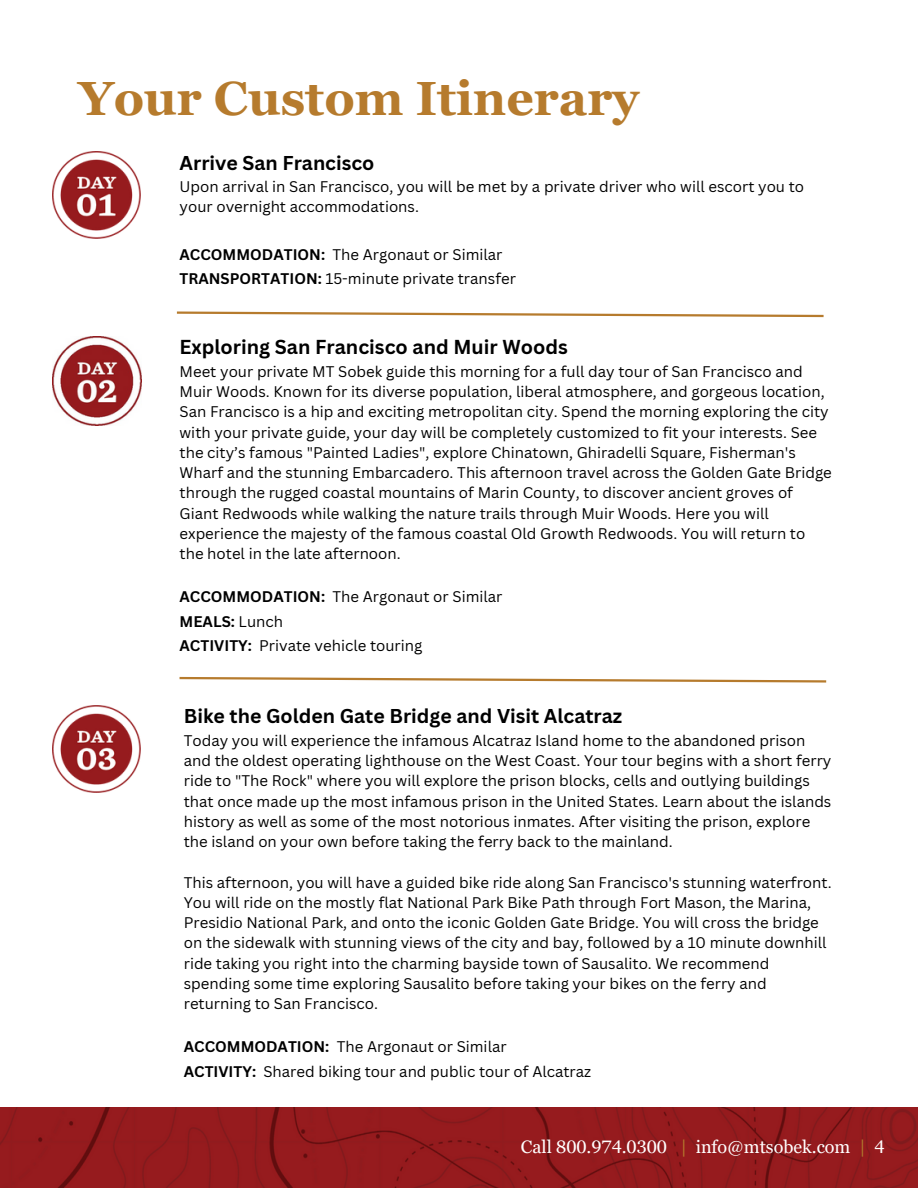
<style>
.page{position:relative;width:918px;height:1188px;background:#fff}
.page>*{position:absolute;margin:0;border:0;box-sizing:border-box;transform-origin:0 0}
.t1{font:700 48px "Georgia Pro";color:#b67b2d}
.t2{font:700 19.65px "Canva Sans";color:#000}
.t3{font:700 19.5px "Canva Sans";color:#000}
.t4{font:18px "Georgia Pro";color:#fff}
.t5{font:15px/20.2px "Canva Sans";color:#000}
.t6{font:700 15px "Canva Sans";color:#000}
.s1{font-weight:700}
.s2{font-weight:400}
.s3{color:#b67b2d}
</style>
<div class="page">
<img style="left:0;top:1107px;width:918px;height:81px">
<img style="left:52px;top:151px;width:88px;height:88px">
<svg style="left:176px;top:311px;width:648px;height:7px"></svg>
<img style="left:52px;top:336px;width:89px;height:89px">
<svg style="left:179px;top:676px;width:648px;height:7px"></svg>
<img style="left:52px;top:705px;width:88px;height:88px">
<p class="t1" style="left:79px;top:71px;width:562px">Your Custom Itinerary</p>
<p class="t3" style="left:180px;top:149px;width:196px">Arrive San Francisco</p>
<p class="t5" style="left:180px;top:176px;width:626px">Upon arrival in San Francisco, you will be met by a private driver who will escort you to your overnight accommodations.</p>
<p class="t5" style="left:180px;top:244px;width:324px"><span class="s1">ACCOMMODATION:</span> The Argonaut or Similar</p>
<p class="t5" style="left:180px;top:268px;width:338px"><span class="s1">TRANSPORTATION:</span> 15-minute private transfer</p>
<p class="t2" style="left:180px;top:334px;width:390px">Exploring San Francisco and Muir Woods</p>
<p class="t5" style="left:180px;top:361px;width:654px">Meet your private MT Sobek guide this morning for a full day tour of San Francisco and Muir Woods. Known for its diverse population, liberal atmosphere, and gorgeous location, San Francisco is a hip and exciting metropolitan city. Spend the morning exploring the city with your private guide, your day will be completely customized to fit your interests. See the city’s famous "Painted Ladies", explore Chinatown, Ghiradelli Square, Fisherman's Wharf and the stunning Embarcadero. This afternoon travel across the Golden Gate Bridge through the rugged coastal mountains of Marin County, to discover ancient groves of Giant Redwoods while walking the nature trails through Muir Woods. Here you will experience the majesty of the famous coastal Old Growth Redwoods. You will return to the hotel in the late afternoon.</p>
<p class="t5" style="left:180px;top:586px;width:324px"><span class="s1">ACCOMMODATION:</span> The Argonaut or Similar</p>
<p class="t6" style="left:180px;top:611px;width:105px">MEALS: <span class="s2">Lunch</span></p>
<p class="t6" style="left:180px;top:635px;width:74px">ACTIVITY:</p>
<p class="t5" style="left:259px;top:636px;width:165px">Private vehicle touring</p>
<p class="t3" style="left:184px;top:703px;width:440px">Bike the Golden Gate Bridge and Visit Alcatraz</p>
<p class="t5" style="left:184px;top:730px;width:649px">Today you will experience the infamous Alcatraz Island home to the abandoned prison and the oldest operating lighthouse on the West Coast. Your tour begins with a short ferry ride to "The Rock" where you will explore the prison blocks, cells and outlying buildings that once made up the most infamous prison in the United States. Learn about the islands history as well as some of the most notorious inmates. After visiting the prison, explore the island on your own before taking the ferry back to the mainland.</p>
<p class="t5" style="left:184px;top:872px;width:649px">This afternoon, you will have a guided bike ride along San Francisco's stunning waterfront.<br>You will ride on the mostly flat National Park Bike Path through Fort Mason, the Marina, Presidio National Park, and onto the iconic Golden Gate Bridge. You will cross the bridge on the sidewalk with stunning views of the city and bay, followed by a 10 minute downhill ride taking you right into the charming bayside town of Sausalito. We recommend spending some time exploring Sausalito before taking your bikes on the ferry and returning to San Francisco.</p>
<p class="t5" style="left:184px;top:1036px;width:324px"><span class="s1">ACCOMMODATION:</span> The Argonaut or Similar</p>
<h2 class="t5" style="left:184px;top:1061px;width:409px"><span class="s1">ACTIVITY:</span> Shared biking tour and public tour of Alcatraz</h2>
<p class="t4" style="left:521px;top:1137px;width:365px">Call 800.974.0300 <span class="s3">|</span> info@mtsobek.com <span class="s3">|</span> 4</p>
</div>
